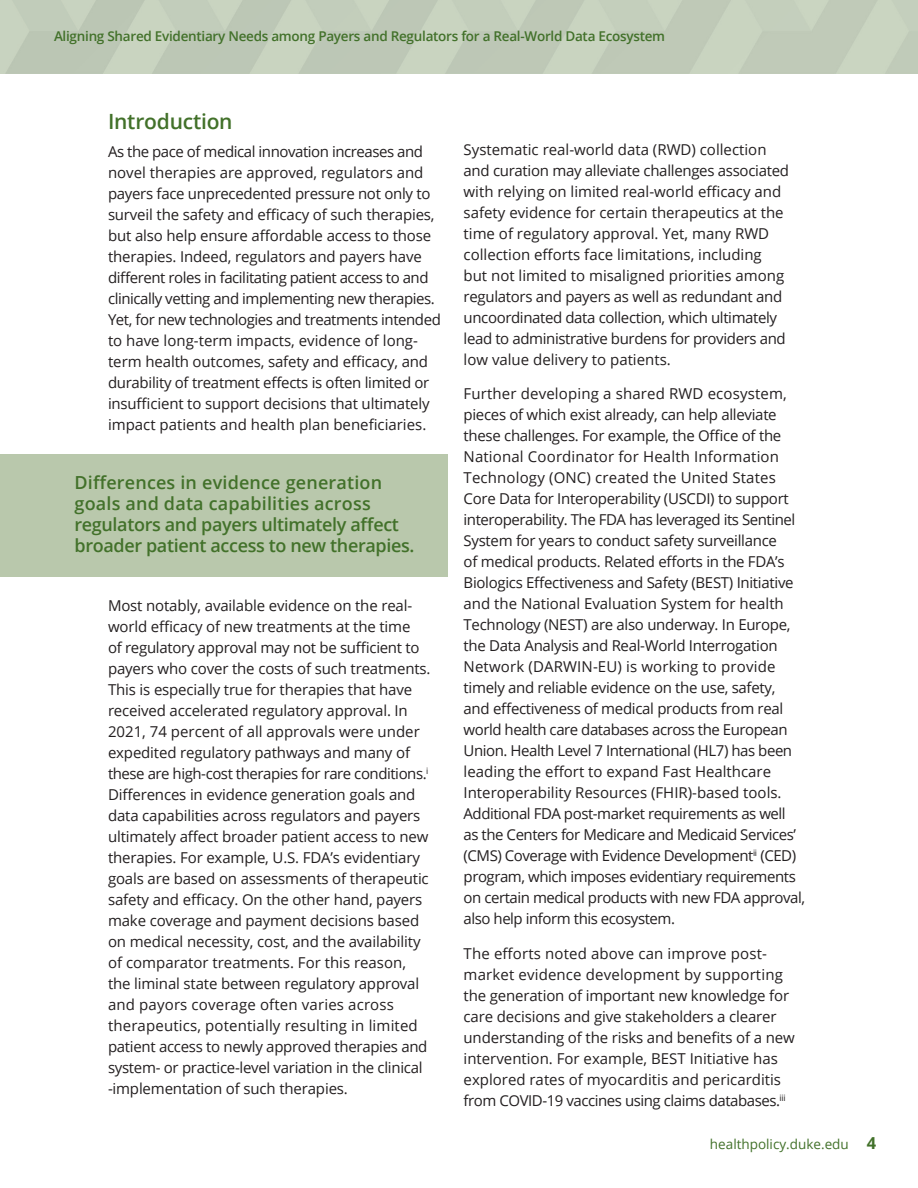
<style>
.page{position:relative;width:918px;height:1188px;background:#fff}
.page>*{position:absolute;margin:0;border:0;box-sizing:border-box;transform-origin:0 0}
.Paragraph_Style_1{font:600 21px "Open Sans";letter-spacing:-.01em;color:#42712a}
.Paragraph_Style_1-2{font:600 18px/21px "Open Sans";letter-spacing:-.02em;color:#42712a}
.Paragraph_Style_1-3{font:15px/21px "Open Sans";letter-spacing:-.01em;color:#231f20}
.t1{font:600 13.5px "Open Sans";letter-spacing:-.02em;color:#42712a}
.t2{font:13.5px "Open Sans";color:#42712a}
.s1{font-weight:700;font-size:16.5px}
</style>
<div class="page">
<div style="left:0;top:0;width:918px;height:73px;background:#c0cab8"></div>
<div style="left:0;top:454px;width:448px;height:123px;background:#b9c8ac"></div>
<p class="t1" style="left:54px;top:27px;width:613px">Aligning Shared Evidentiary Needs among Payers and Regulators for a Real-World Data Ecosystem</p>
<p class="Paragraph_Style_1" style="left:108px;top:107px;width:126px">Introduction</p>
<p class="Paragraph_Style_1-3" style="left:108px;top:140px;width:334px">As the pace of medical innovation increases and novel therapies are approved, regulators and payers face unprecedented pressure not only to surveil the safety and efficacy of such therapies, but also help ensure affordable access to those therapies. Indeed, regulators and payers have different roles in facilitating patient access to and clinically vetting and implementing new therapies.<br>Yet, for new technologies and treatments intended to have long-term impacts, evidence of long&shy;term health outcomes, safety and efficacy, and durability of treatment effects is often limited or insufficient to support decisions that ultimately impact patients and health plan beneficiaries.</p>
<p class="Paragraph_Style_1-2" style="left:75px;top:472px;width:341px">Differences in evidence generation goals and data capabilities across regulators and payers ultimately affect broader patient access to new therapies.</p>
<p class="Paragraph_Style_1-3" style="left:108px;top:595px;width:324px">Most notably, available evidence on the real&shy;world efficacy of new treatments at the time<br>of regulatory approval may not be sufficient to payers who cover the costs of such treatments.<br>This is especially true for therapies that have received accelerated regulatory approval. In 2021, 74 percent of all approvals were under expedited regulatory pathways and many of these are high-cost therapies for rare conditions.<sup>i </sup>Differences in evidence generation goals and data capabilities across regulators and payers ultimately affect broader patient access to new therapies. For example, U.S. FDA’s evidentiary goals are based on assessments of therapeutic safety and efficacy. On the other hand, payers make coverage and payment decisions based on medical necessity, cost, and the availability of comparator treatments. For this reason, the liminal state between regulatory approval and payors coverage often varies across therapeutics, potentially resulting in limited patient access to newly approved therapies and system- or practice-level variation in the clinical -implementation of such therapies.</p>
<p class="Paragraph_Style_1-3" style="left:464px;top:139px;width:327px">Systematic real-world data (RWD) collection and curation may alleviate challenges associated with relying on limited real-world efficacy and safety evidence for certain therapeutics at the time of regulatory approval. Yet, many RWD collection efforts face limitations, including but not limited to misaligned priorities among regulators and payers as well as redundant and uncoordinated data collection, which ultimately lead to administrative burdens for providers and low value delivery to patients.</p>
<p class="Paragraph_Style_1-3" style="left:464px;top:383px;width:343px">Further developing a shared RWD ecosystem, pieces of which exist already, can help alleviate these challenges. For example, the Office of the National Coordinator for Health Information Technology (ONC) created the United States Core Data for Interoperability (USCDI) to support interoperability. The FDA has leveraged its Sentinel System for years to conduct safety surveillance<br>of medical products. Related efforts in the FDA’s Biologics Effectiveness and Safety (BEST) Initiative and the National Evaluation System for health Technology (NEST) are also underway. In Europe, the Data Analysis and Real-World Interrogation Network (DARWIN-EU) is working to provide timely and reliable evidence on the use, safety, and effectiveness of medical products from real world health care databases across the European Union. Health Level 7 International (HL7) has been leading the effort to expand Fast Healthcare Interoperability Resources (FHIR)-based tools.<br>Additional FDA post-market requirements as well<br>as the Centers for Medicare and Medicaid Services’ (CMS) Coverage with Evidence Development<sup>ii</sup> (CED) program, which imposes evidentiary requirements on certain medical products with new FDA approval, also help inform this ecosystem.</p>
<p class="Paragraph_Style_1-3" style="left:464px;top:943px;width:333px">The efforts noted above can improve post&shy;market evidence development by supporting the generation of important new knowledge for care decisions and give stakeholders a clearer understanding of the risks and benefits of a new intervention. For example, BEST Initiative has explored rates of myocarditis and pericarditis from COVID-19 vaccines using claims databases.<sup>iii</sup></p>
<p class="t2" style="left:710px;top:1135px;width:168px">healthpolicy.duke.edu <span class="s1">4</span></p>
</div>
